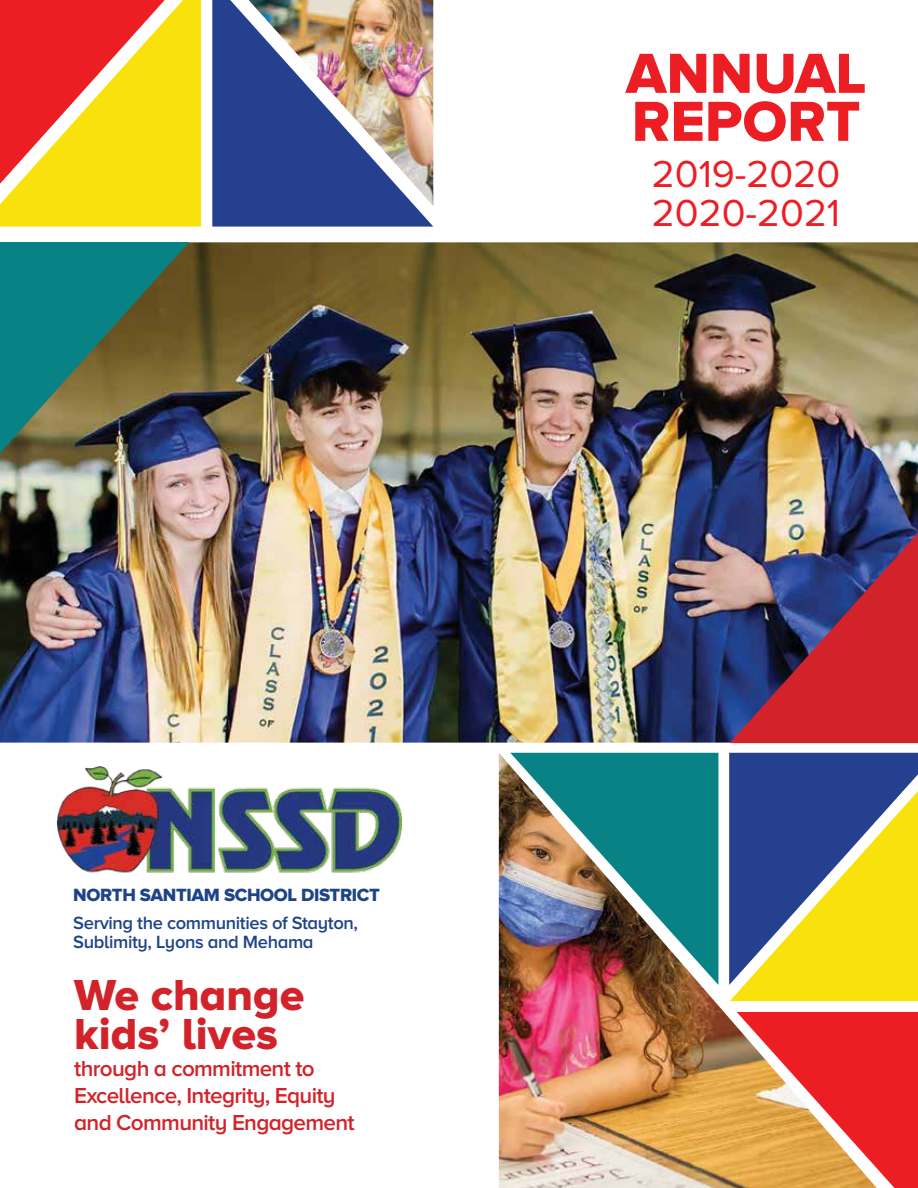
<style>
.page{position:relative;width:918px;height:1188px;background:#fff}
.page>*{position:absolute;margin:0;border:0;box-sizing:border-box;transform-origin:0 0}
.t1{font:58.5px/48px "Proxima Nova A Extrabld";color:#ed1d24}
.t2{font:45px/39px "Proxima Nova A Extrabld";color:#d2232a}
.t3{font:39px/39px "Proxima Nova A";color:#ed1d24}
.t4{font:600 22.5px/27px "Proxima Nova A";letter-spacing:-.03em;color:#d2232a}
.t5{font:600 18.3px/19.6px "Proxima Nova A";letter-spacing:-.02em;color:#1e4488}
.t6{font:18.3px "Proxima Nova A Extrabld";letter-spacing:-.02em;color:#1e4488}
</style>
<div class="page">
<img style="left:0;top:453px;width:918px;height:80px">
<div style="left:0;top:0;width:201px;height:227px;background:#f9e20b"></div>
<img style="left:56px;top:767px;width:345px;height:106px">
<svg style="left:212px;top:0;width:221px;height:227px;fill:#25408f"></svg>
<img style="left:0;top:242px;width:918px;height:211px">
<svg style="left:877px;top:753px;width:41px;height:38px;fill:#25408f"></svg>
<img style="left:0;top:533px;width:918px;height:220px">
<svg style="left:0;top:0;width:165px;height:184px"></svg>
<div style="left:877px;top:1012px;width:41px;height:176px;background:#ed1d24"></div>
<svg style="left:877px;top:791px;width:41px;height:210px"></svg>
<img style="left:499px;top:753px;width:378px;height:435px">
<img style="left:249px;top:0;width:184px;height:206px">
<h1 class="t1" style="left:626px;top:48px;width:242px">ANNUAL<br>REPORT</h1>
<h3 class="t3" style="left:652px;top:154px;width:190px">2019-2020<br>2020-2021</h3>
<p class="t6" style="left:73px;top:885px;width:308px">NORTH SANTIAM SCHOOL DISTRICT</p>
<p class="t5" style="left:73px;top:913px;width:286px">Serving the communities of Stayton,<br>Sublimity, Lyons and Mehama</p>
<h2 class="t2" style="left:74px;top:974px;width:232px">We change kids’ lives</h2>
<p class="t4" style="left:74px;top:1055px;width:282px">through a commitment to<br>Excellence, Integrity, Equity and Community Engagement</p>
</div>
